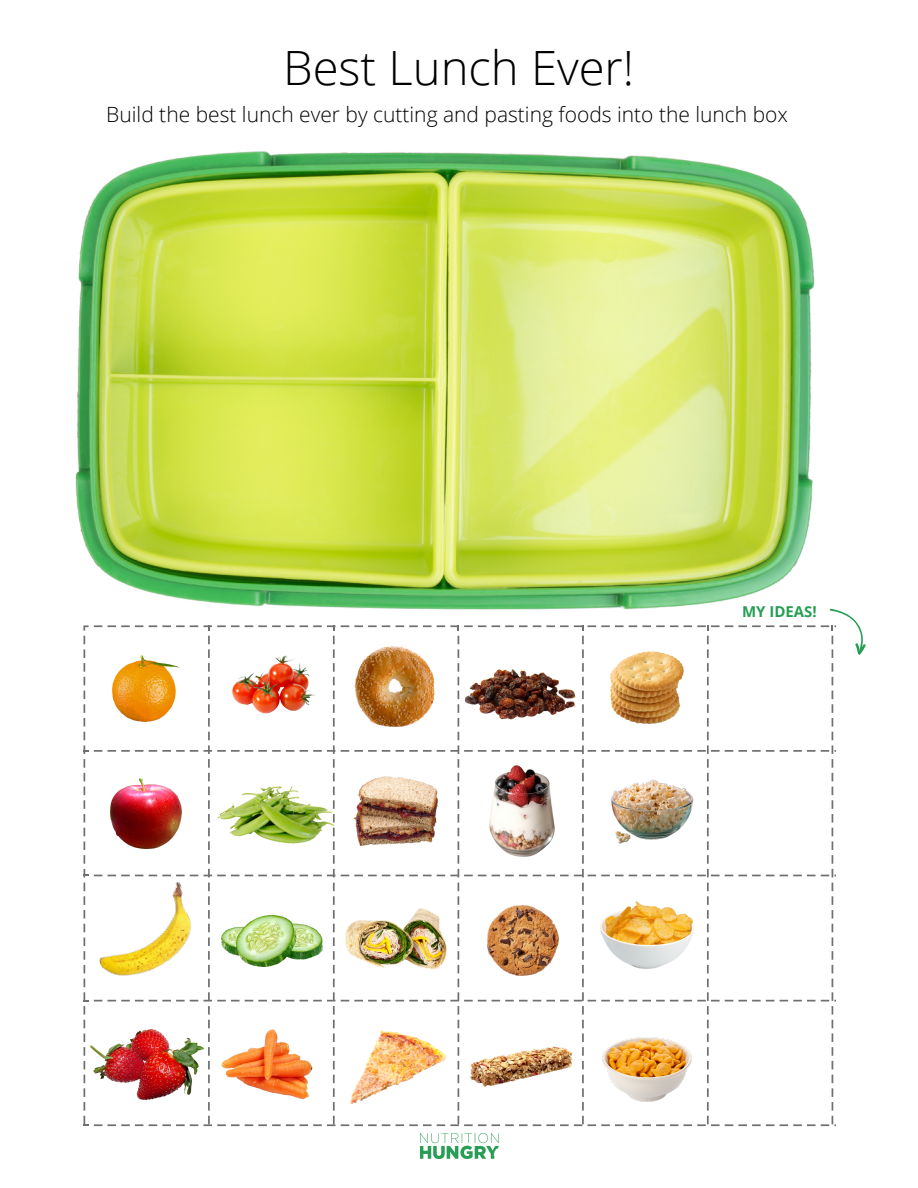
<style>
.page{position:relative;width:918px;height:1188px;background:#fff}
.page>*{position:absolute;margin:0;border:0;box-sizing:border-box;transform-origin:0 0}
.t1{font:300 47.25px "Open Sans";color:#000}
.t2{font:300 21px "Open Sans";color:#000}
.t3{font:700 15px "Open Sans";color:#269e54}
</style>
<div class="page">
<img style="left:75px;top:151px;width:740px;height:480px">
<img style="left:84px;top:601px;width:782px;height:526px">
<img style="left:420px;top:1134px;width:78px;height:25px">
<p class="t1" style="left:283px;top:35px;width:353px">Best Lunch Ever!</p>
<p class="t2" style="left:106px;top:100px;width:683px">Build the best lunch ever by cutting and pasting foods into the lunch box</p>
<p class="t3" style="left:742px;top:601px;width:76px">MY IDEAS!</p>
</div>
